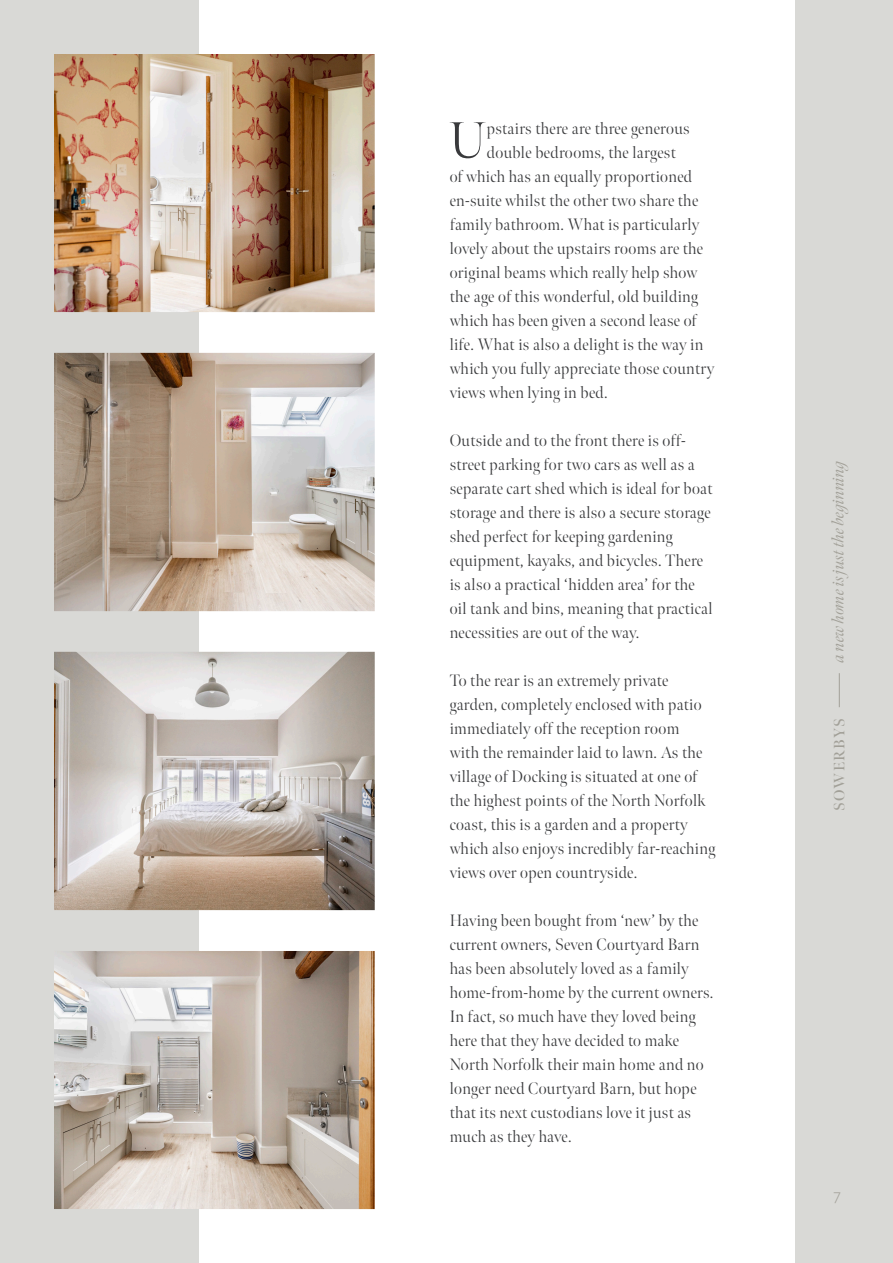
<style>
.page{position:relative;width:893px;height:1263px;background:#d9d9d6}
.page>*{position:absolute;margin:0;border:0;box-sizing:border-box;transform-origin:0 0}
.t1{font:300 51px "Meno Banner";color:#393a3c}
.t2{font:300 16.5px/24px "Meno Banner";letter-spacing:.02em;color:#393a3c}
.t3{font:italic 16.5px "Meno Banner";letter-spacing:-.01em;color:#a2a098}
.t4{font:600 15px "Meno Banner";letter-spacing:.08em;color:#a2a098}
.t5{font:300 15px "Quasimoda";color:#a2a098}
</style>
<div class="page">
<hr style="left:839px;top:673px;width:1px;height:34px;background:#a2a098">
<div style="left:199px;top:0;width:596px;height:1263px;background:#fff"></div>
<img style="left:54px;top:652px;width:321px;height:258px">
<img style="left:54px;top:54px;width:321px;height:258px">
<img style="left:54px;top:353px;width:321px;height:258px">
<img style="left:54px;top:951px;width:321px;height:258px">
<p class="t1" style="left:449px;top:109px;width:38px">U</p>
<p class="t2" style="left:487px;top:116px;width:204px">pstairs there are three generous</p>
<p class="t2" style="left:487px;top:140px;width:190px">double bedrooms, the largest</p>
<p class="t2" style="left:450px;top:164px;width:244px">of which has an equally proportioned</p>
<p class="t2" style="left:450px;top:188px;width:250px">en-suite whilst the other two share the</p>
<p class="t2" style="left:450px;top:212px;width:251px">family bathroom. What is particularly</p>
<p class="t2" style="left:450px;top:236px;width:255px">lovely about the upstairs rooms are the</p>
<p class="t2" style="left:450px;top:260px;width:249px">original beams which really help show</p>
<p class="t2" style="left:450px;top:284px;width:250px">the age of this wonderful, old building</p>
<p class="t2" style="left:450px;top:308px;width:248px">which has been given a second lease of</p>
<p class="t2" style="left:450px;top:332px;width:255px">life. What is also a delight is the way in</p>
<p class="t2" style="left:450px;top:356px;width:266px">which you fully appreciate those country</p>
<p class="t2" style="left:450px;top:380px;width:160px">views when lying in bed.</p>
<p class="t2" style="left:450px;top:428px;width:264px">Outside and to the front there is off&shy;street parking for two cars as well as a separate cart shed which is ideal for boat storage and there is also a secure storage shed perfect for keeping gardening equipment, kayaks, and bicycles. There is also a practical ‘hidden area’ for the oil tank and bins, meaning that practical necessities are out of the way.</p>
<p class="t2" style="left:450px;top:668px;width:267px">To the rear is an extremely private garden, completely enclosed with patio immediately off the reception room<br>with the remainder laid to lawn. As the village of Docking is situated at one of the highest points of the North Norfolk coast, this is a garden and a property which also enjoys incredibly far-reaching views over open countryside.</p>
<p class="t2" style="left:450px;top:908px;width:265px">Having been bought from ‘new’ by the current owners, Seven Courtyard Barn has been absolutely loved as a family home-from-home by the current owners.<br>In fact, so much have they loved being here that they have decided to make North Norfolk their main home and no longer need Courtyard Barn, but hope that its next custodians love it just as much as they have.</p>
<p class="t3" style="left:828px;top:662px;width:206px;rotate:-90deg">a new home is just the beginning</p>
<p class="t4" style="left:830px;top:811px;width:94px;rotate:-90deg">SOWERBYS</p>
<p class="t5" style="left:834px;top:1187px;width:8px">7</p>
</div>
